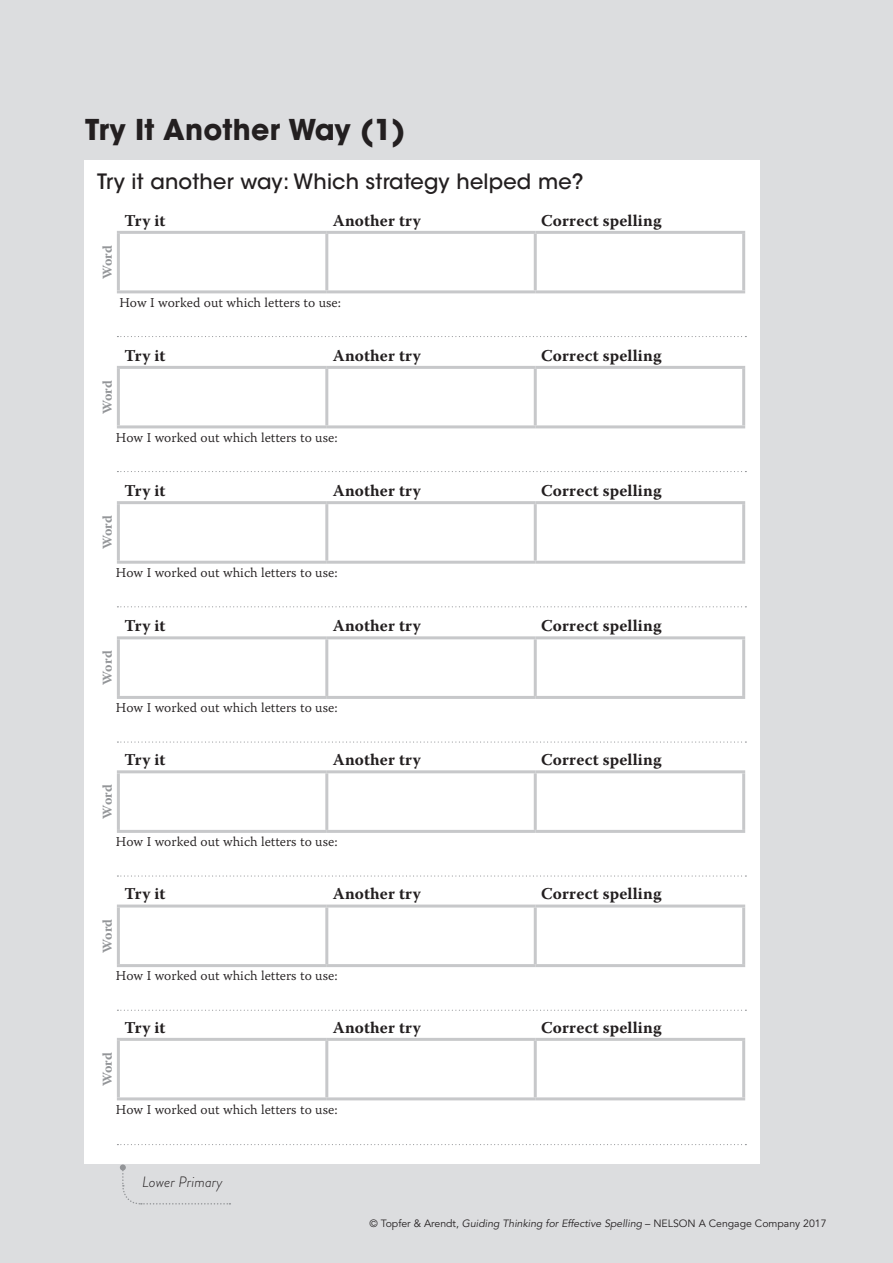
<style>
.page{position:relative;width:893px;height:1263px;background:#dcdddf}
.page>*{position:absolute;margin:0;border:0;box-sizing:border-box;transform-origin:0 0}
.t1{font:700 28.5px "ITC Avant Garde Std";letter-spacing:.01em;color:#231f20}
.t2{font:500 21px "ITC Avant Garde Std";letter-spacing:.01em;color:#231f20}
.t3{font:700 16.5px "Warnock Pro";letter-spacing:.01em;color:#231f20}
.t4{font:italic 300 15px "Brandon Grotesque";letter-spacing:.005em;color:#231f20}
.t5{font:13.5px "Warnock Pro Light Capt";color:#231f20}
.t6{font:700 13.5px "Warnock Pro";color:#939598}
.t7{font:10.5px "Avenir LT Std";color:#231f20}
.s1{font-style:italic}
</style>
<div class="page">
<div style="left:84px;top:160px;width:675px;height:1004px;background:#fff"></div>
<hr style="left:117px;top:231px;width:210px;height:3px;background:#c7c8ca">
<hr style="left:117px;top:234px;width:3px;height:56px;background:#c7c8ca">
<hr style="left:327px;top:231px;width:208px;height:3px;background:#c7c8ca">
<hr style="left:325px;top:234px;width:3px;height:56px;background:#c7c8ca">
<hr style="left:535px;top:231px;width:210px;height:3px;background:#c7c8ca">
<hr style="left:534px;top:234px;width:3px;height:56px;background:#c7c8ca">
<hr style="left:742px;top:234px;width:3px;height:56px;background:#c7c8ca">
<hr style="left:117px;top:290px;width:210px;height:3px;background:#c7c8ca">
<hr style="left:327px;top:290px;width:208px;height:3px;background:#c7c8ca">
<hr style="left:535px;top:290px;width:210px;height:3px;background:#c7c8ca">
<svg style="left:117px;top:336px;width:629px;height:1px"></svg>
<hr style="left:117px;top:366px;width:210px;height:3px;background:#c7c8ca">
<hr style="left:117px;top:369px;width:3px;height:56px;background:#c7c8ca">
<hr style="left:327px;top:366px;width:208px;height:3px;background:#c7c8ca">
<hr style="left:325px;top:369px;width:3px;height:56px;background:#c7c8ca">
<hr style="left:535px;top:366px;width:210px;height:3px;background:#c7c8ca">
<hr style="left:534px;top:369px;width:3px;height:56px;background:#c7c8ca">
<hr style="left:742px;top:369px;width:3px;height:56px;background:#c7c8ca">
<hr style="left:117px;top:425px;width:210px;height:3px;background:#c7c8ca">
<hr style="left:327px;top:425px;width:208px;height:3px;background:#c7c8ca">
<hr style="left:535px;top:425px;width:210px;height:3px;background:#c7c8ca">
<svg style="left:117px;top:471px;width:629px;height:1px"></svg>
<hr style="left:117px;top:501px;width:210px;height:3px;background:#c7c8ca">
<hr style="left:117px;top:504px;width:3px;height:56px;background:#c7c8ca">
<hr style="left:327px;top:501px;width:208px;height:3px;background:#c7c8ca">
<hr style="left:325px;top:504px;width:3px;height:56px;background:#c7c8ca">
<hr style="left:535px;top:501px;width:210px;height:3px;background:#c7c8ca">
<hr style="left:534px;top:504px;width:3px;height:56px;background:#c7c8ca">
<hr style="left:742px;top:504px;width:3px;height:56px;background:#c7c8ca">
<hr style="left:117px;top:560px;width:210px;height:3px;background:#c7c8ca">
<hr style="left:327px;top:560px;width:208px;height:3px;background:#c7c8ca">
<hr style="left:535px;top:560px;width:210px;height:3px;background:#c7c8ca">
<svg style="left:117px;top:606px;width:629px;height:1px"></svg>
<hr style="left:117px;top:636px;width:210px;height:3px;background:#c7c8ca">
<hr style="left:117px;top:639px;width:3px;height:57px;background:#c7c8ca">
<hr style="left:327px;top:636px;width:208px;height:3px;background:#c7c8ca">
<hr style="left:325px;top:639px;width:3px;height:57px;background:#c7c8ca">
<hr style="left:535px;top:636px;width:210px;height:3px;background:#c7c8ca">
<hr style="left:534px;top:639px;width:3px;height:57px;background:#c7c8ca">
<hr style="left:742px;top:639px;width:3px;height:57px;background:#c7c8ca">
<hr style="left:117px;top:696px;width:210px;height:3px;background:#c7c8ca">
<hr style="left:327px;top:696px;width:208px;height:3px;background:#c7c8ca">
<hr style="left:535px;top:696px;width:210px;height:3px;background:#c7c8ca">
<svg style="left:117px;top:741px;width:629px;height:1px"></svg>
<hr style="left:117px;top:770px;width:210px;height:3px;background:#c7c8ca">
<hr style="left:117px;top:773px;width:3px;height:57px;background:#c7c8ca">
<hr style="left:327px;top:770px;width:208px;height:3px;background:#c7c8ca">
<hr style="left:325px;top:773px;width:3px;height:57px;background:#c7c8ca">
<hr style="left:535px;top:770px;width:210px;height:3px;background:#c7c8ca">
<hr style="left:534px;top:773px;width:3px;height:57px;background:#c7c8ca">
<hr style="left:742px;top:773px;width:3px;height:57px;background:#c7c8ca">
<hr style="left:117px;top:830px;width:210px;height:3px;background:#c7c8ca">
<hr style="left:327px;top:830px;width:208px;height:3px;background:#c7c8ca">
<hr style="left:535px;top:830px;width:210px;height:3px;background:#c7c8ca">
<svg style="left:117px;top:875px;width:629px;height:1px"></svg>
<hr style="left:117px;top:904px;width:210px;height:3px;background:#c7c8ca">
<hr style="left:117px;top:907px;width:3px;height:57px;background:#c7c8ca">
<hr style="left:327px;top:904px;width:208px;height:3px;background:#c7c8ca">
<hr style="left:325px;top:907px;width:3px;height:57px;background:#c7c8ca">
<hr style="left:535px;top:904px;width:210px;height:3px;background:#c7c8ca">
<hr style="left:534px;top:907px;width:3px;height:57px;background:#c7c8ca">
<hr style="left:742px;top:907px;width:3px;height:57px;background:#c7c8ca">
<hr style="left:117px;top:964px;width:210px;height:3px;background:#c7c8ca">
<hr style="left:327px;top:964px;width:208px;height:3px;background:#c7c8ca">
<hr style="left:535px;top:964px;width:210px;height:3px;background:#c7c8ca">
<div style="left:120px;top:1164px;width:110px;height:41px;background:#dcdddf"></div>
<svg style="left:117px;top:1009px;width:629px;height:1px"></svg>
<hr style="left:117px;top:1037px;width:210px;height:3px;background:#c7c8ca">
<hr style="left:117px;top:1040px;width:3px;height:57px;background:#c7c8ca">
<hr style="left:327px;top:1037px;width:208px;height:3px;background:#c7c8ca">
<hr style="left:325px;top:1040px;width:3px;height:57px;background:#c7c8ca">
<hr style="left:535px;top:1037px;width:210px;height:3px;background:#c7c8ca">
<hr style="left:534px;top:1040px;width:3px;height:57px;background:#c7c8ca">
<hr style="left:742px;top:1040px;width:3px;height:57px;background:#c7c8ca">
<hr style="left:117px;top:1097px;width:210px;height:3px;background:#c7c8ca">
<hr style="left:327px;top:1097px;width:208px;height:3px;background:#c7c8ca">
<hr style="left:535px;top:1097px;width:210px;height:3px;background:#c7c8ca">
<svg style="left:117px;top:1144px;width:629px;height:1px"></svg>
<h1 class="t1" style="left:85px;top:111px;width:322px">Try It Another Way (1)</h1>
<h2 class="t2" style="left:97px;top:169px;width:488px">Try it another way: Which strategy helped me?</h2>
<p class="t6" style="left:99px;top:279px;width:35px;rotate:-90deg">Word</p>
<p class="t3" style="left:124px;top:210px;width:43px">Try it</p>
<p class="t3" style="left:333px;top:210px;width:89px">Another try</p>
<p class="t3" style="left:541px;top:210px;width:122px">Correct spelling</p>
<p class="t5" style="left:119px;top:294px;width:223px">How I worked out which letters to use:</p>
<p class="t6" style="left:99px;top:414px;width:35px;rotate:-90deg">Word</p>
<p class="t3" style="left:124px;top:345px;width:43px">Try it</p>
<p class="t3" style="left:333px;top:345px;width:89px">Another try</p>
<p class="t3" style="left:541px;top:345px;width:122px">Correct spelling</p>
<p class="t5" style="left:116px;top:429px;width:223px">How I worked out which letters to use:</p>
<p class="t6" style="left:99px;top:549px;width:35px;rotate:-90deg">Word</p>
<p class="t3" style="left:124px;top:480px;width:43px">Try it</p>
<p class="t3" style="left:333px;top:480px;width:89px">Another try</p>
<p class="t3" style="left:541px;top:480px;width:122px">Correct spelling</p>
<p class="t5" style="left:116px;top:564px;width:223px">How I worked out which letters to use:</p>
<p class="t6" style="left:99px;top:684px;width:35px;rotate:-90deg">Word</p>
<p class="t3" style="left:124px;top:616px;width:43px">Try it</p>
<p class="t3" style="left:333px;top:616px;width:89px">Another try</p>
<p class="t3" style="left:541px;top:616px;width:122px">Correct spelling</p>
<p class="t5" style="left:116px;top:699px;width:223px">How I worked out which letters to use:</p>
<p class="t6" style="left:99px;top:818px;width:35px;rotate:-90deg">Word</p>
<p class="t3" style="left:124px;top:750px;width:43px">Try it</p>
<p class="t3" style="left:333px;top:750px;width:89px">Another try</p>
<p class="t3" style="left:541px;top:750px;width:122px">Correct spelling</p>
<p class="t5" style="left:116px;top:833px;width:223px">How I worked out which letters to use:</p>
<p class="t6" style="left:99px;top:952px;width:35px;rotate:-90deg">Word</p>
<p class="t3" style="left:124px;top:884px;width:43px">Try it</p>
<p class="t3" style="left:333px;top:884px;width:89px">Another try</p>
<p class="t3" style="left:541px;top:884px;width:122px">Correct spelling</p>
<p class="t5" style="left:116px;top:967px;width:223px">How I worked out which letters to use:</p>
<p class="t6" style="left:99px;top:1086px;width:35px;rotate:-90deg">Word</p>
<p class="t3" style="left:124px;top:1017px;width:43px">Try it</p>
<p class="t3" style="left:333px;top:1017px;width:89px">Another try</p>
<p class="t3" style="left:541px;top:1017px;width:122px">Correct spelling</p>
<p class="t5" style="left:116px;top:1101px;width:223px">How I worked out which letters to use:</p>
<p class="t4" style="left:142px;top:1171px;width:82px">Lower Primary</p>
<p class="t7" style="left:369px;top:1217px;width:458px">© Topfer &amp; Arendt, <span class="s1">Guiding Thinking for Effective Spelling</span> – NELSON A Cengage Company 2017</p>
</div>
